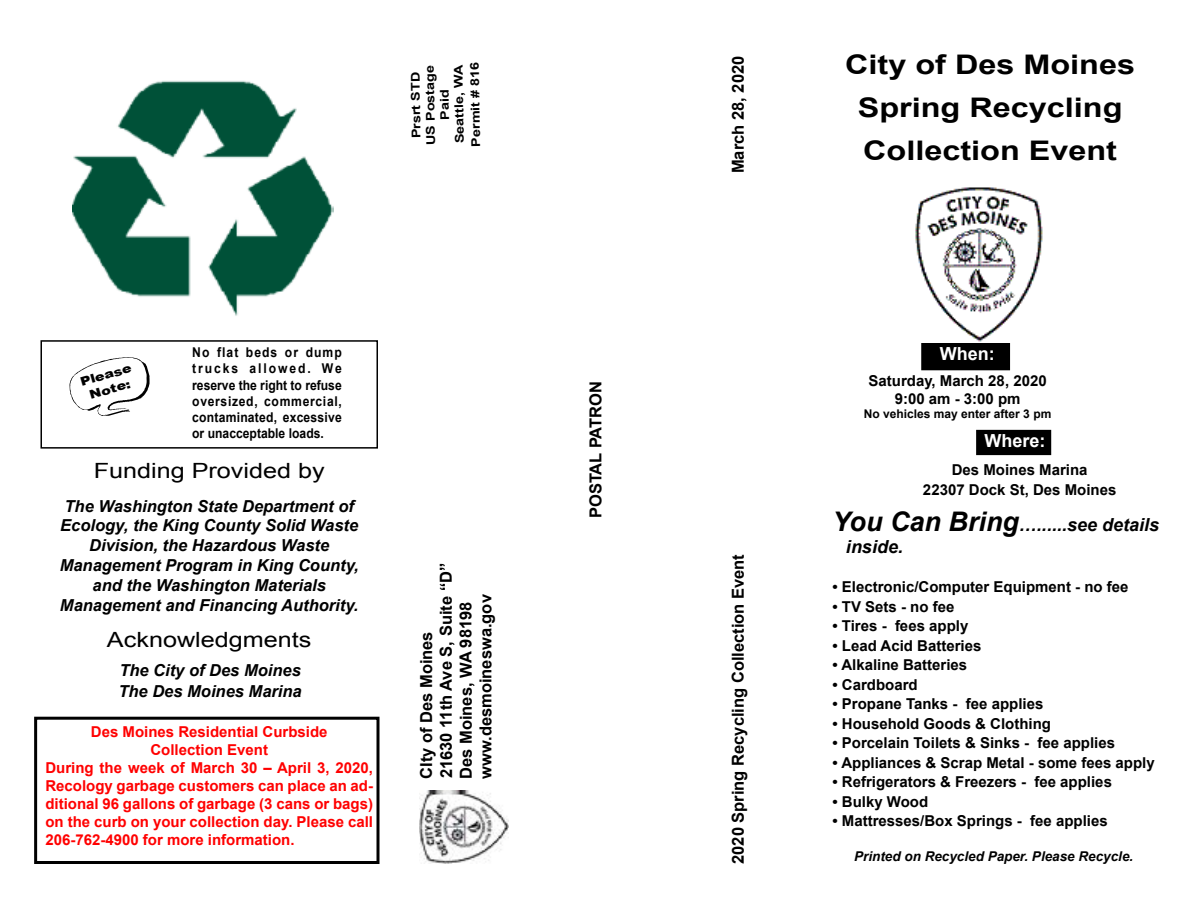
<style>
.page{position:relative;width:1188px;height:918px;background:#fff}
.page>*{position:absolute;margin:0;border:0;box-sizing:border-box;transform-origin:0 0}
.t1{font:700 27px/43.2px "Arial";color:#000;text-align:center;scale:1.2 1}
.t2{font:21px "Arial";color:#000;scale:1.2 1}
.t3{font:italic 700 18px/21.6px "Arial";color:#000}
.t4{font:700 18px "Arial";color:#fff}
.t5{font:italic 700 16.5px/19.8px "Arial";color:#000}
.t6{font:700 16.5px/19.8px "Arial";color:#000}
.t7{font:700 15px/18px "Arial";color:#000;text-align:center}
.t8{font:700 15px "Arial";color:#f00}
.t9{font:700 13.5px/16.2px "Arial";letter-spacing:.02em;color:#000;text-align:justify;scale:.9 1}
.t10{font:italic 700 13.5px "Arial";color:#000}
.t11{font:700 12px/14.4px "Arial";color:#000;text-align:center;scale:1.2 1}
.t12{font:700 12px "Arial";color:#000}
.t13{font:900 12px/15px "Arial";color:#000;text-align:center;scale:1.2 1}
.s1{font-size:27px}
</style>
<div class="page">
<div style="left:922px;top:343px;width:87px;height:27px;background:#000"></div>
<svg style="left:69px;top:357px;width:81px;height:59px"></svg>
<div style="left:40px;top:340px;width:338px;height:109px;border:2px solid #000"></div>
<div style="left:977px;top:431px;width:73px;height:23px;background:#000"></div>
<div style="left:976px;top:430px;width:75px;height:25px;border:2px solid #000"></div>
<div style="left:34px;top:717px;width:346px;height:147px;border:3px solid #000"></div>
<img style="left:915px;top:187px;width:128px;height:155px">
<img style="left:419px;top:791px;width:90px;height:72px">
<img style="left:72px;top:80px;width:262px;height:236px">
<p class="t11" style="left:410px;top:145px;width:68px;rotate:-91deg">Prsrt STD<br>US Postage<br>Paid<br>Seattle, WA</p>
<p class="t11" style="left:469px;top:147px;width:72px;rotate:-91deg">Permit # 816</p>
<p class="t13" style="left:78px;top:374px;width:46px;rotate:-16deg">Please<br>Note:</p>
<p class="t9" style="left:192px;top:345px;width:168px">No flat beds or dump trucks allowed. We reserve the right to refuse oversized, commercial, contaminated, excessive or unacceptable loads.</p>
<h2 class="t2" style="left:94px;top:457px;width:194px">Funding Provided by</h2>
<p class="t5" style="left:60px;top:496px;width:301px;text-align:center">The Washington State Department of Ecology, the King County Solid Waste Division, the Hazardous Waste Management Program in King County, and the Washington Materials Management and Financing Authority.</p>
<h2 class="t2" style="left:107px;top:626px;width:172px">Acknowledgments</h2>
<p class="t5" style="left:118px;top:661px;width:185px;line-height:20.7px">The City of Des Moines<br>The Des Moines Marina</p>
<p class="t8" style="left:91px;top:721px;width:238px">Des Moines Residential Curbside</p>
<p class="t8" style="left:150px;top:739px;width:119px">Collection Event</p>
<p class="t8" style="left:45px;top:757px;width:329px">During the week of March 30 – April 3, 2020,</p>
<p class="t8" style="left:45px;top:775px;width:329px">Recology garbage customers can place an ad-</p>
<p class="t8" style="left:45px;top:793px;width:329px">ditional 96 gallons of garbage (3 cans or bags)</p>
<p class="t8" style="left:45px;top:811px;width:329px">on the curb on your collection day. Please call</p>
<p class="t8" style="left:45px;top:829px;width:251px">206-762-4900 for more information.</p>
<p class="t6" style="left:417px;top:779px;width:217px;rotate:-90deg">CIty of Des Moines<br>21630 11th Ave S, Suite “D”<br>Des Moines, WA 98198 www.desmoineswa.gov</p>
<p class="t6" style="left:586px;top:518px;width:139px;rotate:-90deg">POSTAL PATRON</p>
<p class="t6" style="left:729px;top:173px;width:119px;rotate:-90deg">March 28, 2020</p>
<p class="t6" style="left:729px;top:864px;width:311px;rotate:-90deg">2020 Spring Recycling Collection Event</p>
<h1 class="t1" style="left:845px;top:43px;width:243px">City of Des Moines<br>Spring Recycling<br>Collection Event</h1>
<p class="t4" style="left:940px;top:341px;width:56px">When:</p>
<p class="t7" style="left:869px;top:372px;width:180px">Saturday, March 28, 2020<br>9:00 am - 3:00 pm</p>
<p class="t12" style="left:864px;top:406px;width:189px">No vehicles may enter after 3 pm</p>
<p class="t4" style="left:984px;top:428px;width:63px">Where:</p>
<p class="t7" style="left:923px;top:461px;width:195px;line-height:19.8px">Des Moines Marina<br>22307 Dock St, Des Moines</p>
<p class="t3" style="left:846px;top:515px;width:315px;text-indent:-13px"><span class="s1">You Can Bring</span>…......see details inside.</p>
<p class="t7" style="left:832px;top:579px;width:298px">• Electronic/Computer Equipment - no fee</p>
<p class="t7" style="left:832px;top:598px;width:123px">• TV Sets - no fee</p>
<p class="t7" style="left:832px;top:618px;width:137px">• Tires - fees apply</p>
<p class="t7" style="left:832px;top:637px;width:150px">• Lead Acid Batteries</p>
<p class="t7" style="left:832px;top:657px;width:136px">• Alkaline Batteries</p>
<p class="t7" style="left:832px;top:676px;width:87px">• Cardboard</p>
<p class="t7" style="left:832px;top:696px;width:212px">• Propane Tanks - fee applies</p>
<p class="t7" style="left:832px;top:715px;width:220px">• Household Goods &amp; Clothing</p>
<p class="t7" style="left:832px;top:735px;width:284px">• Porcelain Toilets &amp; Sinks - fee applies</p>
<p class="t7" style="left:832px;top:754px;width:324px">• Appliances &amp; Scrap Metal - some fees apply</p>
<p class="t7" style="left:832px;top:774px;width:281px">• Refrigerators &amp; Freezers - fee applies</p>
<p class="t7" style="left:832px;top:793px;width:97px">• Bulky Wood</p>
<p class="t7" style="left:832px;top:813px;width:277px">• Mattresses/Box Springs - fee applies</p>
<p class="t10" style="left:854px;top:847px;width:281px">Printed on Recycled Paper. Please Recycle.</p>
</div>
